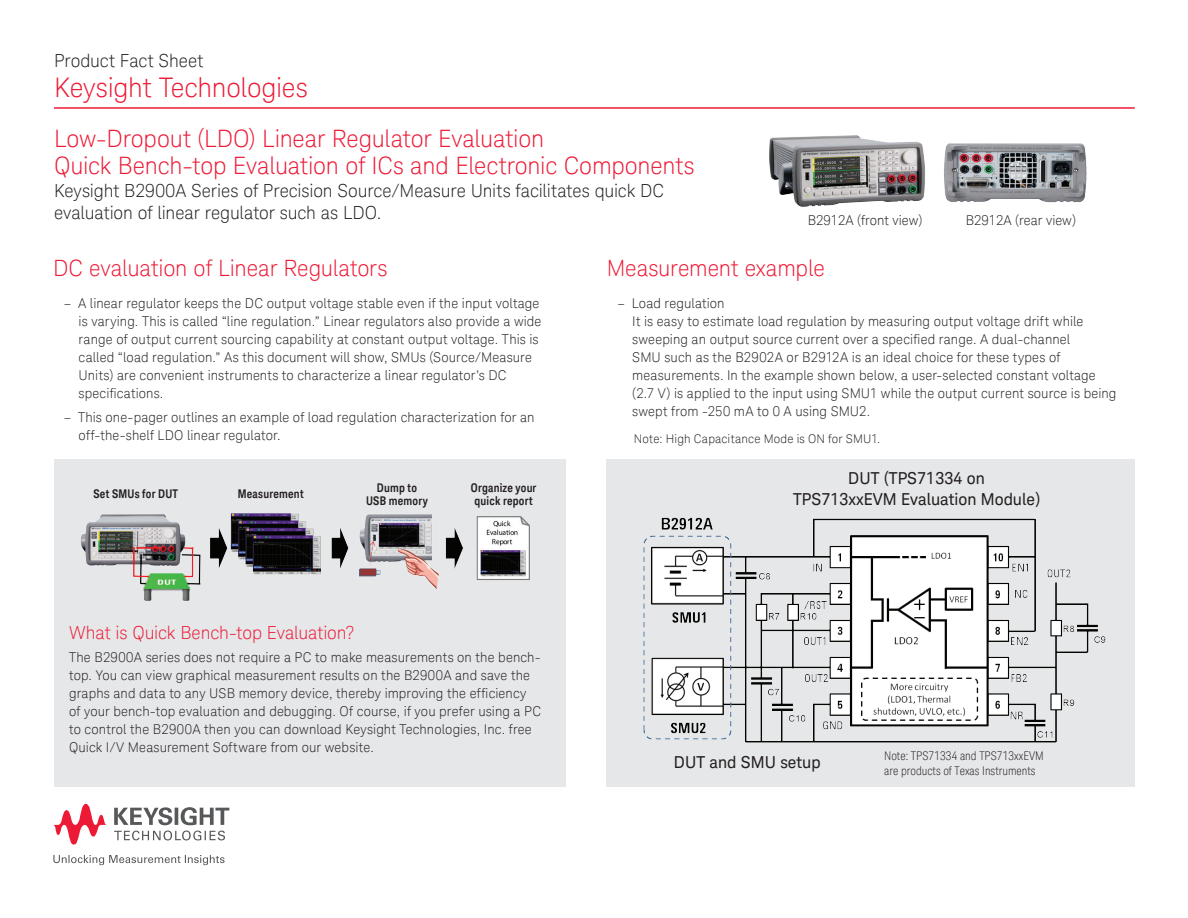
<style>
.page{position:relative;width:1188px;height:918px;background:#fff}
.page>*{position:absolute;margin:0;border:0;box-sizing:border-box;transform-origin:0 0}
.t1{font:300 27px "Keysight Sans";letter-spacing:-.01em;color:#ed1a36}
.t2{font:300 24px/27px "Keysight Sans";letter-spacing:-.005em;color:#ed1a36}
.t3{font:300 22.5px "Keysight Sans";letter-spacing:-.005em;color:#ed1a36}
.t4{font:300 18px/22.5px "Keysight Sans";letter-spacing:-.005em;color:#231f20}
.t5{font:300 18px "Keysight Sans";letter-spacing:-.005em;color:#ed1a36}
.t6{font:16.5px/21px "Keysight Sans";color:#231f20;text-align:center}
.t7{font:300 13.5px/18px "Keysight Sans";letter-spacing:.01em;color:#231f20}
.t8{font:700 12px/13.5px "Keysight Sans Condensed";letter-spacing:.015em;color:#231f20;text-align:center}
.t9{font:300 condensed 12px/15px "Keysight Sans";color:#231f20}
.t10{font:300 12px "Keysight Sans";letter-spacing:.015em;color:#231f20}
</style>
<div class="page">
<div style="left:54px;top:460px;width:512px;height:327px;background:#e6e7e9"></div>
<div style="left:607px;top:460px;width:528px;height:327px;background:#e6e7e9"></div>
<img style="left:769px;top:135px;width:156px;height:72px">
<img style="left:944px;top:143px;width:143px;height:60px">
<hr style="left:54px;top:107px;width:1081px;height:2px;background:#ed1a36">
<img style="left:643px;top:517px;width:463px;height:226px">
<img style="left:81px;top:513px;width:449px;height:88px">
<svg style="left:53px;top:855px;width:172px;height:10px"></svg>
<svg style="left:114px;top:831px;width:111px;height:9px"></svg>
<svg style="left:114px;top:807px;width:115px;height:18px"></svg>
<svg style="left:53px;top:804px;width:53px;height:41px"></svg>
<h3 class="t4" style="left:54px;top:50px;width:151px">Product Fact Sheet</h3>
<h1 class="t1" style="left:54px;top:72px;width:255px">Keysight Technologies</h1>
<h2 class="t2" style="left:54px;top:125px;width:642px">Low-Dropout (LDO) Linear Regulator Evaluation<br>Quick Bench-top Evaluation of ICs and Electronic Components</h2>
<h3 class="t4" style="left:54px;top:179px;width:612px">Keysight B2900A Series of Precision Source/Measure Units facilitates quick DC evaluation of linear regulator such as LDO.</h3>
<p class="t7" style="left:808px;top:212px;width:116px">B2912A (front view)</p>
<p class="t7" style="left:966px;top:212px;width:112px">B2912A (rear view)</p>
<h3 class="t3" style="left:53px;top:255px;width:336px">DC evaluation of Linear Regulators</h3>
<p class="t7" style="left:79px;top:294px;width:464px;text-indent:-15px">– A linear regulator keeps the DC output voltage stable even if the input voltage is varying. This is called “line regulation.” Linear regulators also provide a wide range of output current sourcing capability at constant output voltage. This is called “load regulation.” As this document will show, SMUs (Source/Measure Units) are convenient instruments to characterize a linear regulator’s DC specifications.</p>
<p class="t7" style="left:79px;top:409px;width:458px;text-indent:-15px">– This one-pager outlines an example of load regulation characterization for an off-the-shelf LDO linear regulator.</p>
<p class="t8" style="left:93px;top:487px;width:86px">Set SMUs for DUT</p>
<p class="t8" style="left:238px;top:487px;width:67px">Measurement</p>
<p class="t8" style="left:366px;top:481px;width:63px">Dump to<br>USB memory</p>
<p class="t8" style="left:471px;top:481px;width:67px">Organize your quick report</p>
<h3 class="t5" style="left:69px;top:623px;width:287px">What is Quick Bench-top Evaluation?</h3>
<p class="t7" style="left:69px;top:648px;width:474px">The B2900A series does not require a PC to make measurements on the bench&shy;top. You can view graphical measurement results on the B2900A and save the graphs and data to any USB memory device, thereby improving the efficiency<br>of your bench-top evaluation and debugging. Of course, if you prefer using a PC to control the B2900A then you can download Keysight Technologies, Inc. free Quick I/V Measurement Software from our website.</p>
<h3 class="t3" style="left:607px;top:255px;width:220px">Measurement example</h3>
<p class="t7" style="left:632px;top:294px;width:486px;text-indent:-15px">– Load regulation<br>It is easy to estimate load regulation by measuring output voltage drift while sweeping an output source current over a specified range. A dual-channel<br>SMU such as the B2902A or B2912A is an ideal choice for these types of measurements. In the example shown below, a user-selected constant voltage (2.7 V) is applied to the input using SMU1 while the output current source is being swept from -250 mA to 0 A using SMU2.</p>
<p class="t10" style="left:634px;top:431px;width:248px">Note: High Capacitance Mode is ON for SMU1.</p>
<p class="t6" style="left:793px;top:468px;width:249px">DUT (TPS71334 on<br>TPS713xxEVM Evaluation Module)</p>
<p class="t6" style="left:674px;top:751px;width:148px">DUT and SMU setup</p>
<p class="t9" style="left:884px;top:749px;width:161px">Note: TPS71334 and TPS713xxEVM are products of Texas Instruments</p>
</div>
